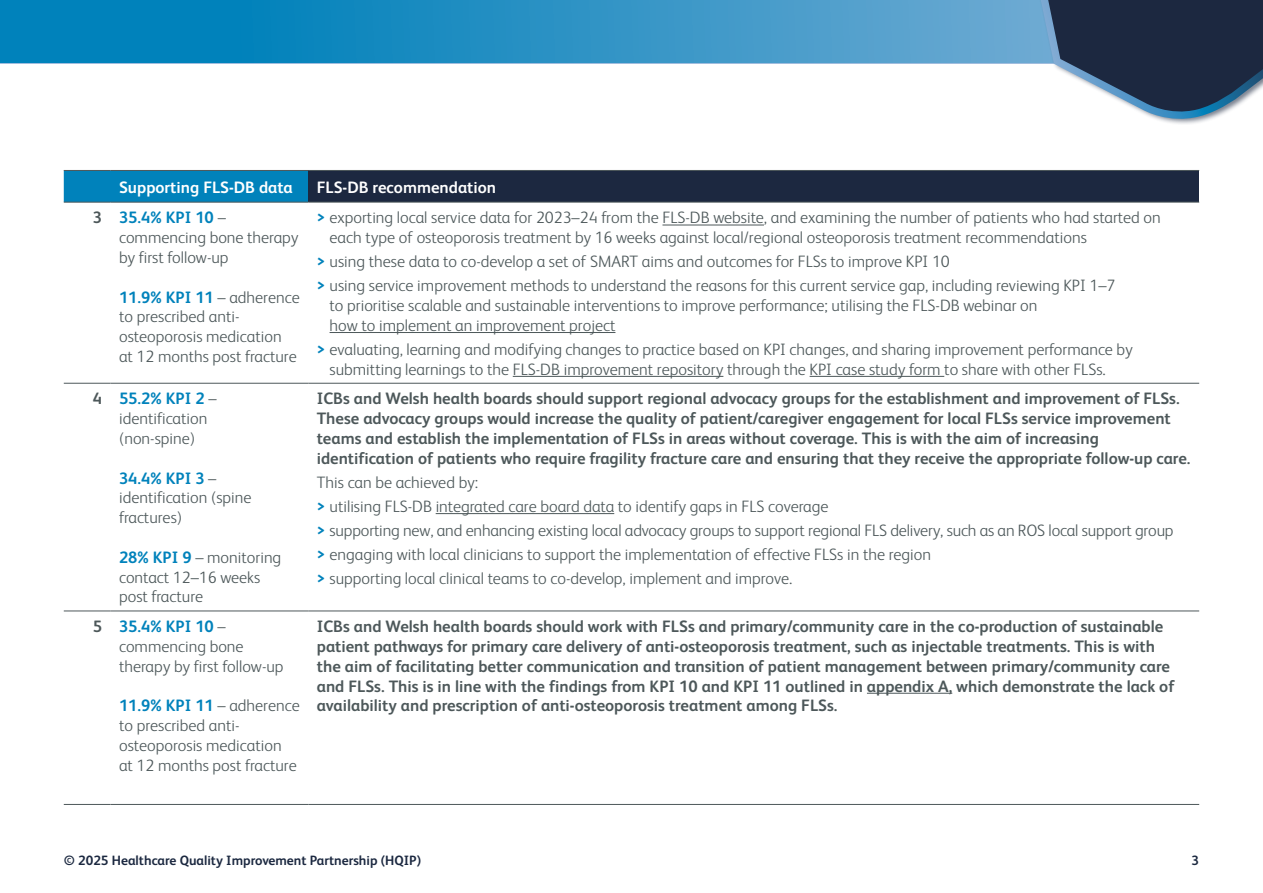
<style>
.page{position:relative;width:1263px;height:893px;background:#fff}
.page>*{position:absolute;margin:0;border:0;box-sizing:border-box;transform-origin:0 0}
.t1{font:300 16.5px/19.8px "FS Albert";color:#4d585a}
.t2{font:700 16.5px/19.8px "FS Albert";color:#4d585a}
.t3{font:700 16.5px "FS Albert";color:#fff}
.t4{font:700 13.5px "FS Albert";color:#1b2840}
.s1{font-weight:700}
.s2{font-weight:700;color:#0082bb}
</style>
<div class="page">
<svg style="left:0;top:0;width:1030px;height:63px;background:#2991c3"></svg>
<svg style="left:1030px;top:0;width:233px;height:124px"></svg>
<div style="left:64px;top:171px;width:244px;height:31px;background:#0082bb"></div>
<div style="left:308px;top:170px;width:891px;height:32px;background:#1c2840"></div>
<hr style="left:64px;top:170px;width:47px;height:1px;background:#4d585a">
<hr style="left:111px;top:170px;width:197px;height:1px;background:#4d585a">
<hr style="left:308px;top:170px;width:891px;height:1px;background:#4d585a">
<hr style="left:64px;top:202px;width:47px;height:1px;background:#4d585a">
<hr style="left:111px;top:202px;width:197px;height:1px;background:#4d585a">
<hr style="left:308px;top:202px;width:891px;height:1px;background:#4d585a">
<hr style="left:64px;top:383px;width:47px;height:1px;background:#4d585a">
<hr style="left:111px;top:383px;width:197px;height:1px;background:#4d585a">
<hr style="left:308px;top:383px;width:891px;height:1px;background:#4d585a">
<hr style="left:64px;top:611px;width:47px;height:1px;background:#4d585a">
<hr style="left:111px;top:611px;width:197px;height:1px;background:#4d585a">
<hr style="left:308px;top:611px;width:891px;height:1px;background:#4d585a">
<hr style="left:64px;top:804px;width:47px;height:1px;background:#4d585a">
<hr style="left:111px;top:804px;width:197px;height:1px;background:#4d585a">
<hr style="left:308px;top:804px;width:891px;height:1px;background:#4d585a">
<hr style="left:662px;top:225px;width:102px;height:1px;background:#4d585a">
<hr style="left:330px;top:332px;width:285px;height:1px;background:#4d585a">
<hr style="left:513px;top:376px;width:210px;height:1px;background:#4d585a">
<hr style="left:810px;top:376px;width:134px;height:1px;background:#4d585a">
<hr style="left:436px;top:513px;width:178px;height:1px;background:#4d585a">
<hr style="left:867px;top:693px;width:85px;height:1px;background:#4d585a">
<p class="t3" style="left:119px;top:177px;width:175px">Supporting FLS-DB data</p>
<p class="t3" style="left:317px;top:177px;width:181px">FLS-DB recommendation</p>
<p class="t1" style="left:119px;top:208px;width:181px;text-indent:-26px"><span class="s1">3</span> <span class="s2">35.4% KPI 10</span> – commencing bone therapy by first follow-up</p>
<p class="t1" style="left:119px;top:287px;width:182px"><span class="s2">11.9% KPI 11</span> – adherence to prescribed anti&shy;osteoporosis medication<br>at 12 months post fracture</p>
<p class="t1" style="left:330px;top:208px;width:833px;text-indent:-13px"><span class="s2">&gt;</span> exporting local service data for 2023–24 from the FLS-DB website, and examining the number of patients who had started on each type of osteoporosis treatment by 16 weeks against local/regional osteoporosis treatment recommendations</p>
<p class="t1" style="left:317px;top:249px;width:800px;line-height:24px"><span class="s2">&gt;</span> using these data to co-develop a set of SMART aims and outcomes for FLSs to improve KPI 10<br><span class="s2">&gt;</span> using service improvement methods to understand the reasons for this current service gap, including reviewing KPI 1–7</p>
<p class="t1" style="left:330px;top:295px;width:709px">to prioritise scalable and sustainable interventions to improve performance; utilising the FLS-DB webinar on how to implement an improvement project</p>
<p class="t1" style="left:330px;top:339px;width:805px;text-indent:-13px"><span class="s2">&gt;</span> evaluating, learning and modifying changes to practice based on KPI changes, and sharing improvement performance by submitting learnings to the FLS-DB improvement repository through the KPI case study form to share with other FLSs.</p>
<p class="t1" style="left:119px;top:389px;width:99px;text-indent:-26px"><span class="s1">4</span> <span class="s2">55.2% KPI 2</span> – identification (non-spine)</p>
<p class="t1" style="left:119px;top:468px;width:134px"><span class="s2">34.4% KPI 3</span> – identification (spine fractures)</p>
<p class="t1" style="left:119px;top:547px;width:164px"><span class="s2">28% KPI 9</span> – monitoring contact 12–16 weeks post fracture</p>
<p class="t1" style="left:119px;top:616px;width:166px;text-indent:-26px"><span class="s1">5</span> <span class="s2">35.4% KPI 10</span> – commencing bone therapy by first follow-up</p>
<p class="t1" style="left:119px;top:696px;width:182px"><span class="s2">11.9% KPI 11</span> – adherence to prescribed anti&shy;osteoporosis medication<br>at 12 months post fracture</p>
<p class="t2" style="left:317px;top:389px;width:875px">ICBs and Welsh health boards should support regional advocacy groups for the establishment and improvement of FLSs.<br>These advocacy groups would increase the quality of patient/caregiver engagement for local FLSs service improvement teams and establish the implementation of FLSs in areas without coverage. This is with the aim of increasing identification of patients who require fragility fracture care and ensuring that they receive the appropriate follow-up care.</p>
<p class="t1" style="left:317px;top:470px;width:858px;line-height:24px">This can be achieved by:<br><span class="s2">&gt;</span> utilising FLS-DB integrated care board data to identify gaps in FLS coverage<br><span class="s2">&gt;</span> supporting new, and enhancing existing local advocacy groups to support regional FLS delivery, such as an ROS local support group <span class="s2">&gt;</span> engaging with local clinicians to support the implementation of effective FLSs in the region<br><span class="s2">&gt;</span> supporting local clinical teams to co-develop, implement and improve.</p>
<p class="t2" style="left:317px;top:616px;width:859px">ICBs and Welsh health boards should work with FLSs and primary/community care in the co-production of sustainable patient pathways for primary care delivery of anti-osteoporosis treatment, such as injectable treatments. This is with the aim of facilitating better communication and transition of patient management between primary/community care and FLSs. This is in line with the findings from KPI 10 and KPI 11 outlined in appendix A, which demonstrate the lack of availability and prescription of anti-osteoporosis treatment among FLSs.</p>
<p class="t4" style="left:64px;top:853px;width:359px">© 2025 Healthcare Quality Improvement Partnership (HQIP)</p>
<p class="t4" style="left:1191px;top:853px;width:9px">3</p>
</div>
